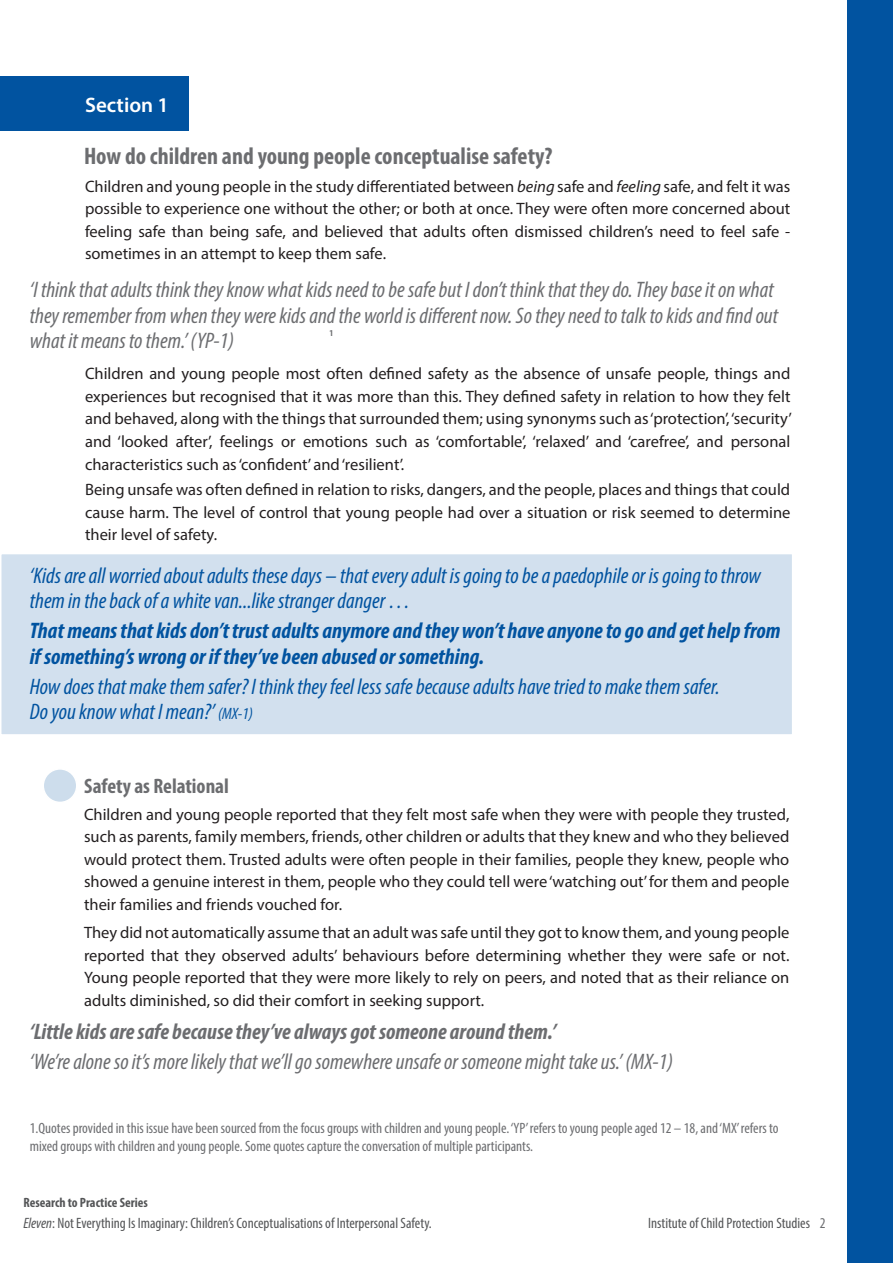
<style>
.page{position:relative;width:893px;height:1263px;background:#fff}
.page>*{position:absolute;margin:0;border:0;box-sizing:border-box;transform-origin:0 0}
.t1{font:700 condensed 24px "Myriad Pro";color:#6c6d70}
.t2{font:italic condensed 22.5px/25.5px "Myriad Pro";color:#6c6d70}
.t3{font:italic condensed 22.5px/25.5px "Myriad Pro";color:#0153a0}
.t4{font:italic 700 condensed 22.5px/25.5px "Myriad Pro";color:#0153a0}
.t5{font:italic 700 condensed 22.5px "Myriad Pro";color:#6c6d70}
.t6{font:700 condensed 21px "Myriad Pro";color:#6c6d70}
.t7{font:600 21px "Myriad Pro";color:#fff}
.t8{font:16.5px/22.5px "Myriad Pro";color:#231f20;text-align:justify}
.t9{font:condensed 15px/18px "Myriad Pro";color:#6c6d70}
.t10{font:condensed 15px "Myriad Pro";color:#545557}
.t11{font:700 condensed 13.5px "Myriad Pro";color:#545557}
.t12{font:700 condensed 9px "Myriad Pro";color:#6c6d70}
.s1{font-style:italic}
.s2{font-size:16.5px}
.s3{color:#6c6d70}
</style>
<div class="page">
<div style="left:0;top:553px;width:793px;height:183px;background:#d2e0ee;border:2px solid #fff"></div>
<div style="left:848px;top:0;width:45px;height:1263px;background:#0153a0"></div>
<div style="left:0;top:77px;width:188px;height:54px;background:#0153a0"></div>
<div style="left:43px;top:769px;width:34px;height:33px;background:#cdddec;border-radius:50%"></div>
<div style="left:43px;top:768px;width:34px;height:35px;border:2px solid #fff;border-radius:50%"></div>
<p class="t7" style="left:85px;top:91px;width:85px">Section 1</p>
<h1 class="t1" style="left:84px;top:141px;width:470px">How do children and young people conceptualise safety?</h1>
<p class="t8" style="left:85px;top:175px;width:707px">Children and young people in the study differentiated between <span class="s1">being</span> safe and <span class="s1">feeling</span> safe, and felt it was possible to experience one without the other; or both at once. They were often more concerned about feeling safe than being safe, and believed that adults often dismissed children’s need to feel safe - sometimes in an attempt to keep them safe.</p>
<p class="t2" style="left:30px;top:277px;width:750px">‘I think that adults think they know what kids need to be safe but I don’t think that they do. They base it on what they remember from when they were kids and the world is different now. So they need to talk to kids and find out what it means to them.’ (YP-1)</p>
<p class="t12" style="left:330px;top:327px;width:5px">1</p>
<p class="t8" style="left:85px;top:362px;width:708px">Children and young people most often defined safety as the absence of unsafe people, things and experiences but recognised that it was more than this. They defined safety in relation to how they felt and behaved, along with the things that surrounded them; using synonyms such as ‘protection’, ‘security’ and ‘looked after’, feelings or emotions such as ‘comfortable’, ‘relaxed’ and ‘carefree’, and personal characteristics such as ‘confident’ and ‘resilient’.</p>
<p class="t8" style="left:85px;top:478px;width:707px">Being unsafe was often defined in relation to risks, dangers, and the people, places and things that could cause harm. The level of control that young people had over a situation or risk seemed to determine their level of safety.</p>
<h2 class="t3" style="left:30px;top:562px;width:733px">‘Kids are all worried about adults these days – that every adult is going to be a paedophile or is going to throw them in the back of a white van...like stranger danger …</h2>
<h2 class="t4" style="left:30px;top:618px;width:752px">That means that kids don’t trust adults anymore and they won’t have anyone to go and get help from if something’s wrong or if they’ve been abused or something.</h2>
<h2 class="t3" style="left:30px;top:673px;width:691px">How does that make them safer? I think they feel less safe because adults have tried to make them safer.<br>Do you know what I mean?’ <span class="s2">(MX-1)</span></h2>
<p class="t6" style="left:84px;top:773px;width:146px">Safety as Relational</p>
<p class="t8" style="left:84px;top:803px;width:707px">Children and young people reported that they felt most safe when they were with people they trusted, such as parents, family members, friends, other children or adults that they knew and who they believed would protect them. Trusted adults were often people in their families, people they knew, people who showed a genuine interest in them, people who they could tell were ‘watching out’ for them and people their families and friends vouched for.</p>
<p class="t8" style="left:84px;top:921px;width:707px">They did not automatically assume that an adult was safe until they got to know them, and young people reported that they observed adults’ behaviours before determining whether they were safe or not.<br>Young people reported that they were more likely to rely on peers, and noted that as their reliance on adults diminished, so did their comfort in seeking support.</p>
<h2 class="t5" style="left:30px;top:1018px;width:528px">‘Little kids are safe because they’ve always got someone around them.’</h2>
<h2 class="t2" style="left:30px;top:1049px;width:645px">‘We’re alone so it’s more likely that we’ll go somewhere unsafe or someone might take us.’ (MX-1)</h2>
<p class="t9" style="left:30px;top:1119px;width:750px">1.Quotes provided in this issue have been sourced from the focus groups with children and young people. ‘YP’ refers to young people aged 12 – 18, and ‘MX’ refers to mixed groups with children and young people. Some quotes capture the conversation of multiple participants.</p>
<p class="t11" style="left:23px;top:1194px;width:126px">Research to Practice Series</p>
<p class="t10" style="left:23px;top:1214px;width:410px"><span class="s1">Eleven</span>: Not Everything Is Imaginary: Children’s Conceptualisations of Interpersonal Safety.</p>
<p class="t10" style="left:648px;top:1214px;width:179px">Institute of Child Protection Studies <span class="s3">2</span></p>
</div>
